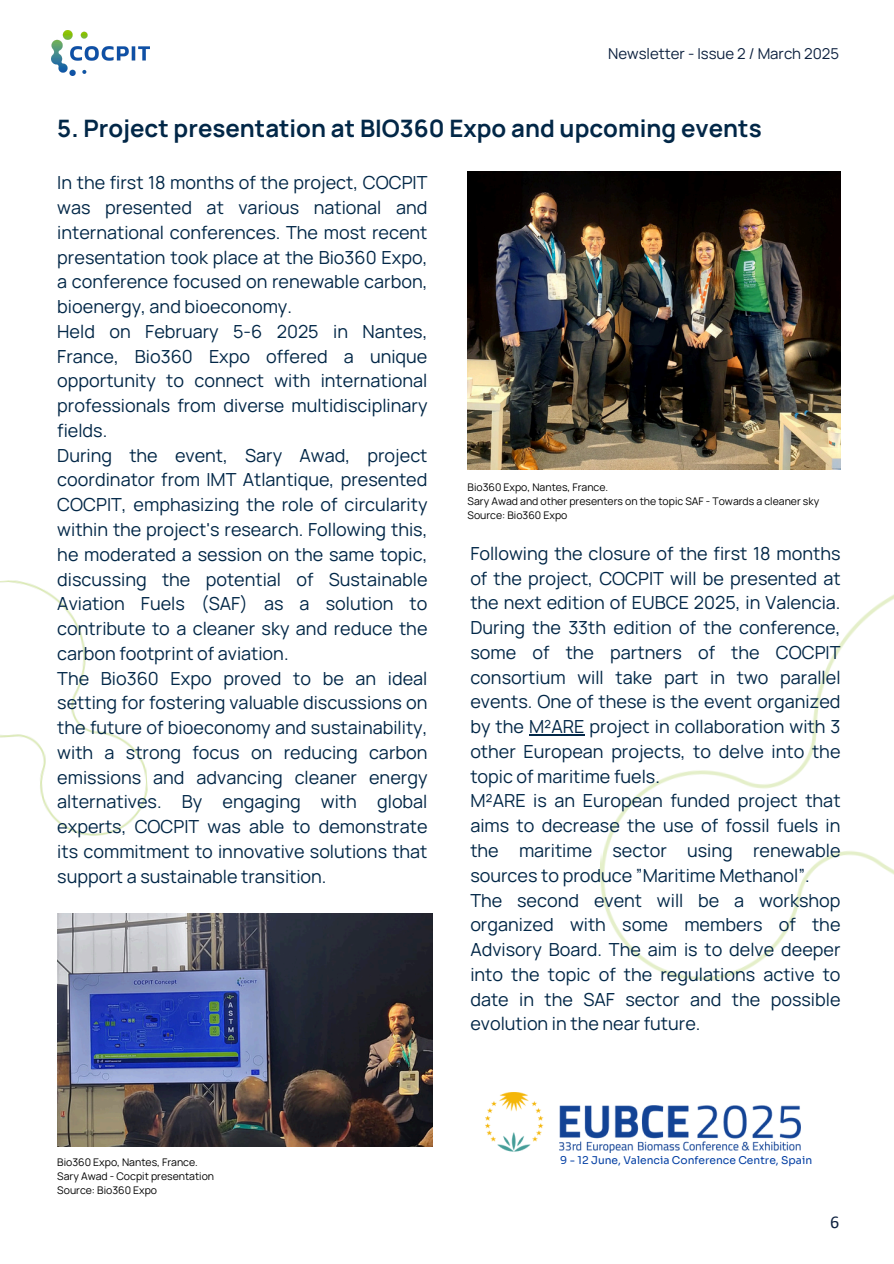
<style>
.page{position:relative;width:894px;height:1264px;background:#fff}
.page>*{position:absolute;margin:0;border:0;box-sizing:border-box;transform-origin:0 0}
.t1{font:700 24px "Manrope";color:#022747}
.t2{font:18px/24.8px "Manrope";color:#022747}
.t3{font:18px "Calibri";color:#0d213f}
.t4{font:15px "Manrope";color:#0d213f}
.t5{font:10.65px "Sora";color:#003da3}
.t6{font:10.5px "Manrope";color:#000}
</style>
<div class="page">
<img style="left:599px;top:595px;width:294px;height:386px">
<img style="left:0;top:580px;width:148px;height:256px">
<img style="left:52px;top:31px;width:98px;height:45px">
<img style="left:467px;top:172px;width:373px;height:297px">
<img style="left:57px;top:913px;width:375px;height:233px">
<hr style="left:529px;top:734px;width:55px;height:1px;background:#022747">
<img style="left:485px;top:1092px;width:315px;height:60px">
<h1 class="t4" style="left:608px;top:43px;width:232px">Newsletter - Issue 2 / March 2025</h1>
<h2 class="t1" style="left:57px;top:111px;width:705px">5. Project presentation at BIO360 Expo and upcoming events</h2>
<p class="t2" style="left:57px;top:170px;width:371px">In the first 18 months of the project, COCPIT was presented at various national and international conferences. The most recent presentation took place at the Bio360 Expo, a conference focused on renewable carbon, bioenergy, and bioeconomy.<br>Held on February 5-6 2025 in Nantes, France, Bio360 Expo offered a unique opportunity to connect with international professionals from diverse multidisciplinary fields.<br>During the event, Sary Awad, project coordinator from IMT Atlantique, presented COCPIT, emphasizing the role of circularity within the project's research. Following this, he moderated a session on the same topic, discussing the potential of Sustainable Aviation Fuels (SAF) as a solution to contribute to a cleaner sky and reduce the carbon footprint of aviation.<br>The Bio360 Expo proved to be an ideal setting for fostering valuable discussions on the future of bioeconomy and sustainability, with a strong focus on reducing carbon emissions and advancing cleaner energy alternatives. By engaging with global experts, COCPIT was able to demonstrate its commitment to innovative solutions that support a sustainable transition.</p>
<p class="t6" style="left:467px;top:480px;width:142px">Bio360 Expo, Nantes, France.</p>
<p class="t6" style="left:467px;top:494px;width:353px">Sary Awad and other presenters on the topic SAF - Towards a cleaner sky</p>
<p class="t6" style="left:467px;top:508px;width:101px">Source: Bio360 Expo</p>
<p class="t2" style="left:470px;top:540px;width:371px">Following the closure of the first 18 months of the project, COCPIT will be presented at the next edition of EUBCE 2025, in Valencia.<br>During the 33th edition of the conference, some of the partners of the COCPIT consortium will take part in two parallel events. One of these is the event organized by the M²ARE project in collaboration with 3 other European projects, to delve into the topic of maritime fuels.<br>M²ARE is an European funded project that aims to decrease the use of fossil fuels in the maritime sector using renewable sources to produce ”Maritime Methanol”.<br>The second event will be a workshop organized with some members of the Advisory Board. The aim is to delve deeper into the topic of the regulations active to date in the SAF sector and the possible evolution in the near future.</p>
<p class="t6" style="left:57px;top:1154px;width:142px">Bio360 Expo, Nantes, France.</p>
<p class="t6" style="left:57px;top:1168px;width:158px">Sary Awad - Cocpit presentation</p>
<p class="t6" style="left:57px;top:1182px;width:101px">Source: Bio360 Expo</p>
<p class="t5" style="left:560px;top:1153px;width:253px">9 - 12 June, Valencia Conference Centre, Spain</p>
<h3 class="t3" style="left:829px;top:1214px;width:11px">6</h3>
</div>
